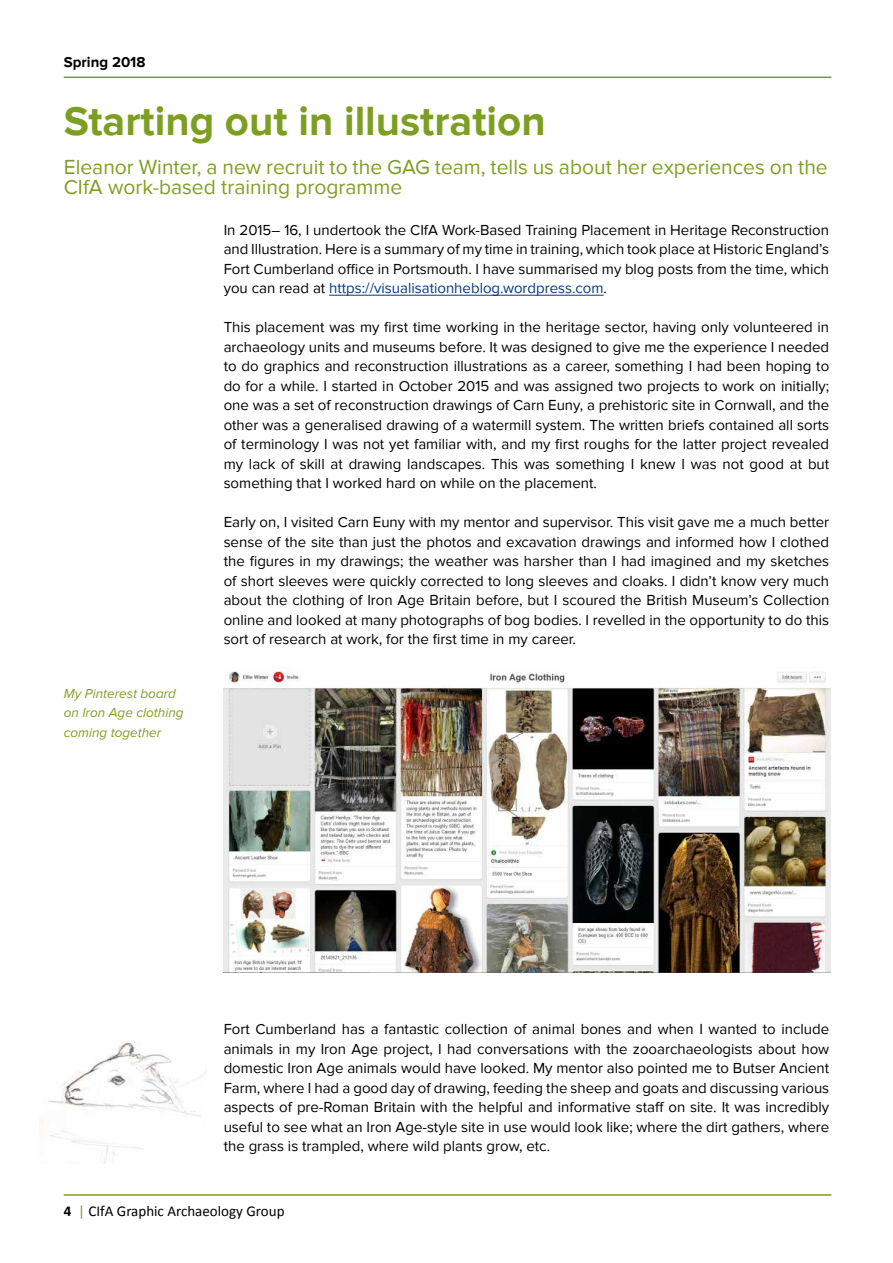
<style>
.page{position:relative;width:893px;height:1263px;background:#fff}
.page>*{position:absolute;margin:0;border:0;box-sizing:border-box;transform-origin:0 0}
.t1{font:700 42px "Proxima Nova";color:#7d9f21}
.t2{font:21px/19.5px "Proxima Nova";color:#7d9f21}
.t3{font:15px/19.5px "Proxima Nova";color:#000;text-align:justify}
.t4{font:15px "Calibri";color:#000}
.t5{font:700 15px "Proxima Nova";color:#000}
.t6{font:italic 13.5px/19.5px "Proxima Nova";color:#7d9f21}
.s1{color:#003882}
.s2{font-weight:700}
.s3{color:#7d9f21}
</style>
<div class="page">
<hr style="left:64px;top:1194px;width:767px;height:2px;background:#7d9f21">
<hr style="left:64px;top:77px;width:767px;height:1px;background:#7d9f21">
<hr style="left:329px;top:295px;width:275px;height:1px;background:#003882">
<img style="left:48px;top:1041px;width:158px;height:123px">
<img style="left:224px;top:670px;width:607px;height:302px">
<p class="t5" style="left:64px;top:53px;width:83px">Spring 2018</p>
<h1 class="t1" style="left:64px;top:97px;width:483px">Starting out in illustration</h1>
<h2 class="t2" style="left:64px;top:158px;width:765px">Eleanor Winter, a new recruit to the GAG team, tells us about her experiences on the<br>CIfA work-based training programme</h2>
<p class="t6" style="left:64px;top:684px;width:121px">My Pinterest board on Iron Age clothing coming together</p>
<p class="t3" style="left:224px;top:220px;width:607px">In 2015– 16, I undertook the CIfA Work-Based Training Placement in Heritage Reconstruction and Illustration. Here is a summary of my time in training, which took place at Historic England’s Fort Cumberland office in Portsmouth. I have summarised my blog posts from the time, which you can read at <span class="s1">https://visualisationheblog.wordpress.com</span>.</p>
<p class="t3" style="left:224px;top:318px;width:607px">This placement was my first time working in the heritage sector, having only volunteered in archaeology units and museums before. It was designed to give me the experience I needed to do graphics and reconstruction illustrations as a career, something I had been hoping to do for a while. I started in October 2015 and was assigned two projects to work on initially; one was a set of reconstruction drawings of Carn Euny, a prehistoric site in Cornwall, and the other was a generalised drawing of a watermill system. The written briefs contained all sorts of terminology I was not yet familiar with, and my first roughs for the latter project revealed my lack of skill at drawing landscapes. This was something I knew I was not good at but something that I worked hard on while on the placement.</p>
<p class="t3" style="left:224px;top:513px;width:607px">Early on, I visited Carn Euny with my mentor and supervisor. This visit gave me a much better sense of the site than just the photos and excavation drawings and informed how I clothed the figures in my drawings; the weather was harsher than I had imagined and my sketches of short sleeves were quickly corrected to long sleeves and cloaks. I didn’t know very much about the clothing of Iron Age Britain before, but I scoured the British Museum’s Collection online and looked at many photographs of bog bodies. I revelled in the opportunity to do this sort of research at work, for the first time in my career.</p>
<p class="t3" style="left:224px;top:1020px;width:607px">Fort Cumberland has a fantastic collection of animal bones and when I wanted to include animals in my Iron Age project, I had conversations with the zooarchaeologists about how domestic Iron Age animals would have looked. My mentor also pointed me to Butser Ancient Farm, where I had a good day of drawing, feeding the sheep and goats and discussing various aspects of pre-Roman Britain with the helpful and informative staff on site. It was incredibly useful to see what an Iron Age-style site in use would look like; where the dirt gathers, where the grass is trampled, where wild plants grow, etc.</p>
<p class="t4" style="left:64px;top:1201px;width:222px"><span class="s2">4</span> <span class="s3">|</span> CIfA Graphic Archaeology Group</p>
</div>
